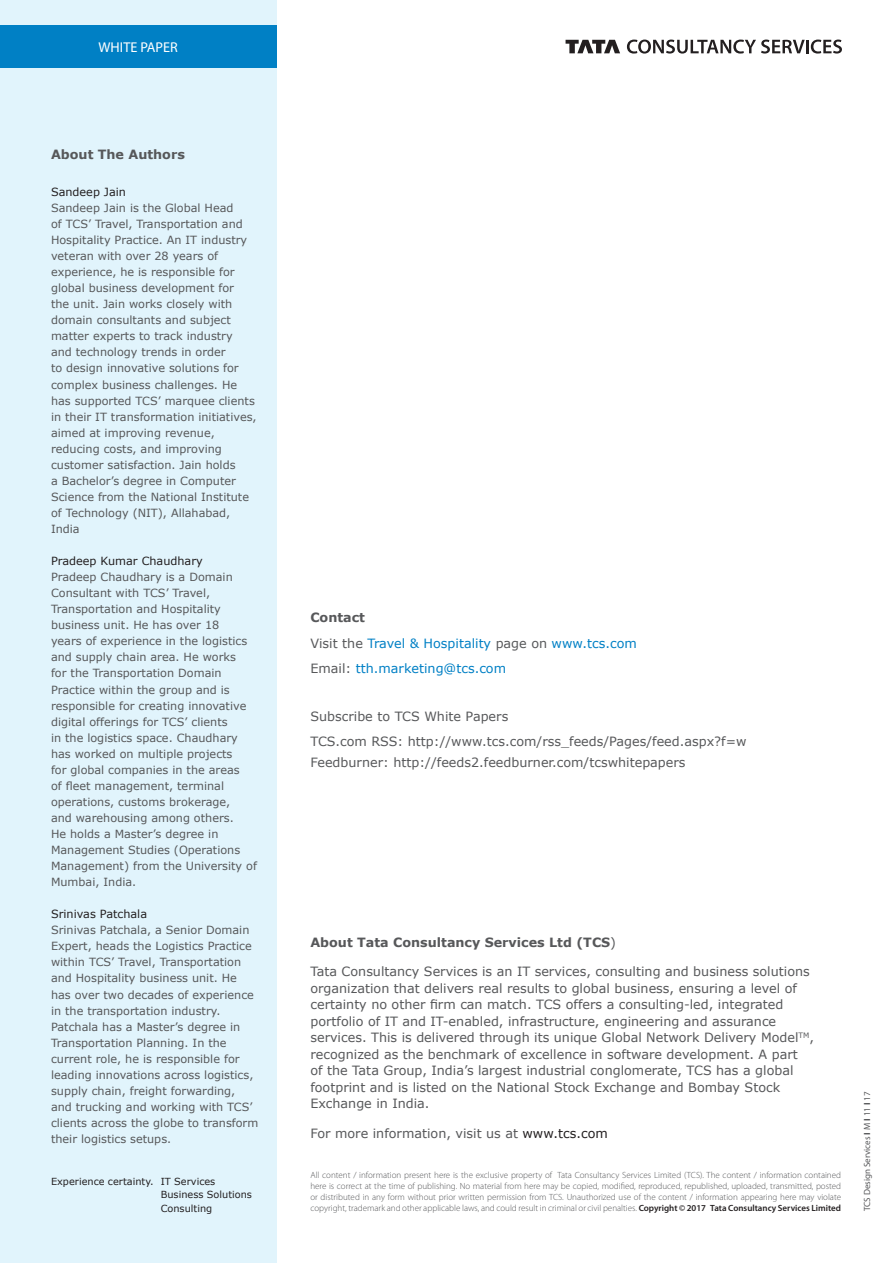
<style>
.page{position:relative;width:893px;height:1263px;background:#fff}
.page>*{position:absolute;margin:0;border:0;box-sizing:border-box;transform-origin:0 0}
.t1{font:14.25px "Myriad Pro";color:#fff}
.Para_Body{font:12.75px/16.5px "Verdana";color:#57585a}
.Para_Body-2{font:12.75px "Verdana";color:#0080c5}
.Para_Body-3{font:700 12.75px "Verdana";color:#57585a}
.About_Authors{font:700 12.75px "Verdana";color:#57585a}
.About_Authors-2{font:11.25px/16px "Verdana";color:#57585a}
.About_Authors-3{font:11.25px "Verdana";color:#231f20}
.Para_Body-4{font:9.75px/13.5px "Verdana";color:#231f20}
.Para_Body-5{font:300 9px/10.8px "Myriad Pro";color:#57585a;text-align:justify}
.Para_Body-6{font:9px "Myriad Pro";color:#57585a}
.s1{color:#57585a}
.s2{font-weight:400}
.s3{color:#231f20}
.s4{font-weight:600;color:#231f20}
.s5{font-weight:700}
</style>
<div class="page">
<div style="left:0;top:0;width:276px;height:1263px;background:#e1f4fc"></div>
<svg style="left:566px;top:40px;width:54px;height:13px"></svg>
<svg style="left:627px;top:40px;width:215px;height:14px"></svg>
<div style="left:0;top:26px;width:276px;height:42px;background:#0080c5"></div>
<p class="t1" style="left:99px;top:39px;width:81px">WHITE PAPER</p>
<p class="About_Authors" style="left:51px;top:145px;width:135px">About The Authors</p>
<p class="About_Authors-3" style="left:51px;top:184px;width:77px">Sandeep Jain</p>
<p class="About_Authors-2" style="left:51px;top:200px;width:207px">Sandeep Jain is the Global Head<br>of TCS’ Travel, Transportation and<br>Hospitality Practice. An IT industry veteran with over 28 years of experience, he is responsible for global business development for<br>the unit. Jain works closely with domain consultants and subject matter experts to track industry<br>and technology trends in order<br>to design innovative solutions for complex business challenges. He has supported TCS’ marquee clients in their IT transformation initiatives, aimed at improving revenue, reducing costs, and improving customer satisfaction. Jain holds<br>a Bachelor’s degree in Computer<br>Science from the National Institute of Technology (NIT), Allahabad,<br>India</p>
<p class="About_Authors-3" style="left:51px;top:553px;width:153px">Pradeep Kumar Chaudhary</p>
<p class="About_Authors-2" style="left:51px;top:569px;width:208px">Pradeep Chaudhary is a Domain<br>Consultant with TCS’ Travel,<br>Transportation and Hospitality business unit. He has over 18<br>years of experience in the logistics and supply chain area. He works<br>for the Transportation Domain<br>Practice within the group and is responsible for creating innovative digital offerings for TCS’ clients<br>in the logistics space. Chaudhary has worked on multiple projects<br>for global companies in the areas<br>of fleet management, terminal operations, customs brokerage,<br>and warehousing among others.<br>He holds a Master’s degree in<br>Management Studies (Operations<br>Management) from the University of<br>Mumbai, India.</p>
<p class="About_Authors-3" style="left:51px;top:906px;width:98px">Srinivas Patchala</p>
<p class="About_Authors-2" style="left:51px;top:922px;width:209px">Srinivas Patchala, a Senior Domain Expert, heads the Logistics Practice within TCS’ Travel, Transportation and Hospitality business unit. He has over two decades of experience in the transportation industry.<br>Patchala has a Master’s degree in Transportation Planning. In the current role, he is responsible for leading innovations across logistics, supply chain, freight forwarding, and trucking and working with TCS’ clients across the globe to transform their logistics setups.</p>
<p class="Para_Body-4" style="left:51px;top:1174px;width:104px">Experience certainty.</p>
<p class="Para_Body-4" style="left:161px;top:1174px;width:93px">IT Services<br>Business Solutions<br>Consulting</p>
<p class="Para_Body-3" style="left:310px;top:609px;width:56px">Contact</p>
<p class="Para_Body-2" style="left:310px;top:634px;width:328px"><span class="s1">Visit the</span> Travel &amp; Hospitality <span class="s1">page on</span> www.tcs.com</p>
<p class="Para_Body-2" style="left:310px;top:659px;width:197px"><span class="s1">Email:</span> tth.marketing@tcs.com</p>
<p class="Para_Body" style="left:310px;top:708px;width:199px">Subscribe to TCS White Papers</p>
<p class="Para_Body" style="left:310px;top:731px;width:438px;line-height:21px">TCS.com RSS: http://www.tcs.com/rss_feeds/Pages/feed.aspx?f=w<br>Feedburner: http://feeds2.feedburner.com/tcswhitepapers</p>
<p class="Para_Body-3" style="left:310px;top:933px;width:307px">About Tata Consultancy Services Ltd (TCS<span class="s2">)</span></p>
<p class="Para_Body" style="left:310px;top:963px;width:505px">Tata Consultancy Services is an IT services, consulting and business solutions organization that delivers real results to global business, ensuring a level of certainty no other firm can match. TCS offers a consulting-led, integrated portfolio of IT and IT-enabled, infrastructure, engineering and assurance services. This is delivered through its unique Global Network Delivery Model<sup>TM</sup>, recognized as the benchmark of excellence in software development. A part<br>of the Tata Group, India’s largest industrial conglomerate, TCS has a global footprint and is listed on the National Stock Exchange and Bombay Stock Exchange in India.</p>
<p class="Para_Body" style="left:310px;top:1124px;width:299px">For more information, visit us at <span class="s3">www.tcs.com</span></p>
<p class="Para_Body-5" style="left:310px;top:1170px;width:532px">All content / information present here is the exclusive property of Tata Consultancy Services Limited (TCS). The content / information contained here is correct at the time of publishing. No material from here may be copied, modified, reproduced, republished, uploaded, transmitted, posted or distributed in any form without prior written permission from TCS. Unauthorized use of the content / information appearing here may violate copyright, trademark and other applicable laws, and could result in criminal or civil penalties. <span class="s4">Copyright © 2017 Tata Consultancy Services Limited</span></p>
<p class="Para_Body-6" style="left:862px;top:1211px;width:121px;rotate:-90deg">TCS Design Services <span class="s5">I</span> M <span class="s5">I</span> 11 <span class="s5">I</span> 17</p>
</div>
